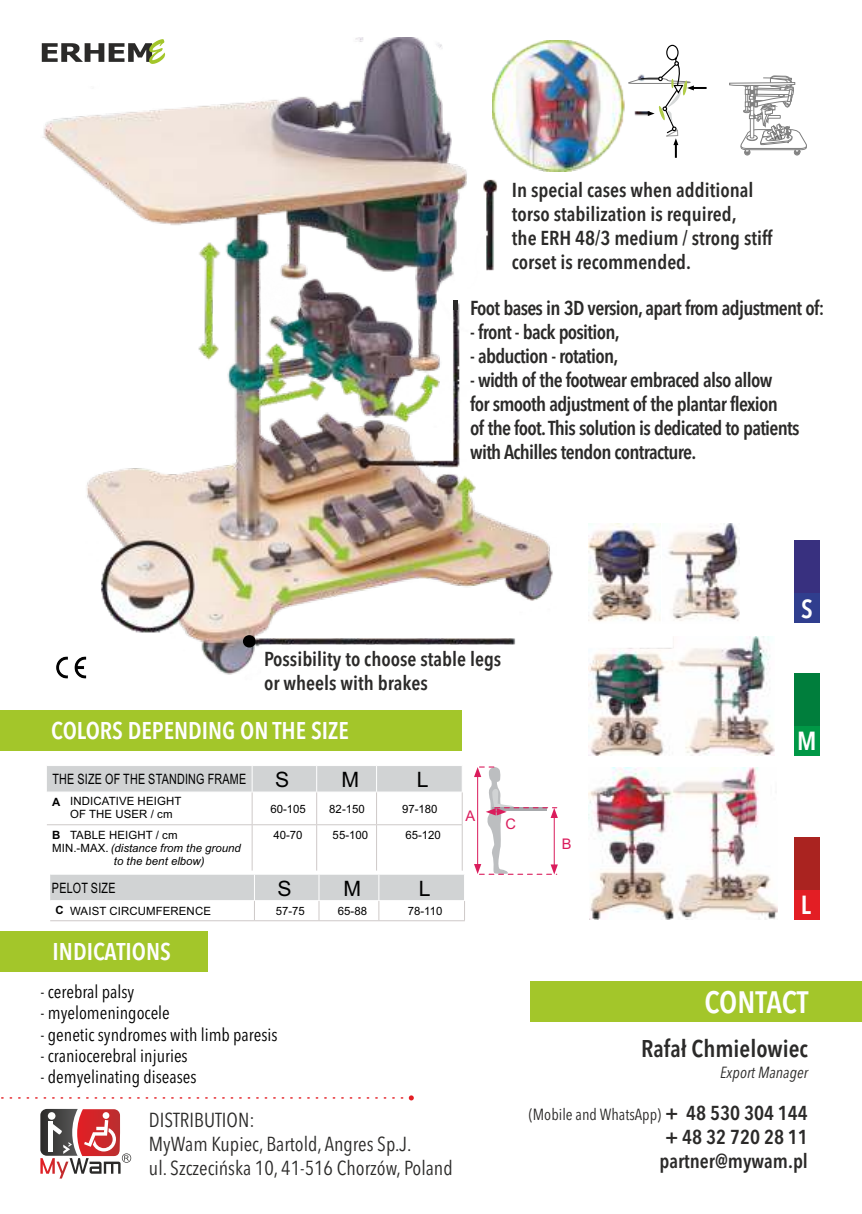
<style>
.page{position:relative;width:862px;height:1214px;background:#fff}
.page>*{position:absolute;margin:0;border:0;box-sizing:border-box;transform-origin:0 0}
.t1{font:600 condensed 30.8px "Avenir Next LT Pro";letter-spacing:-.005em;color:#fefefe}
.t2{font:600 condensed 26px "Avenir Next LT Pro";color:#fefefe}
.t3{font:600 condensed 24px "Avenir Next LT Pro";color:#fefefe}
.t4{font:600 condensed 24px "Avenir Next LT Pro";color:#2b2a29}
.t5{font:21.2px "Arial";color:#000}
.t6{font:600 condensed 20px/24px "Avenir Next LT Pro";letter-spacing:-.035em;color:#2b2a29}
.t7{font:600 condensed 20px/24px "Avenir Next LT Pro";color:#2b2a29}
.t8{font:condensed 20px/24px "Avenir Next LT Pro";color:#2b2a29}
.t9{font:condensed 18px "Avenir Next LT Pro";color:#000}
.t10{font:condensed 16px "Avenir Next LT Pro";color:#2b2a29}
.t11{font:italic condensed 16px "Avenir Next LT Pro";color:#2b2a29}
.t12{font:14.6px "Arial";color:#da1c5c}
.t13{font:14.2px "Arial";letter-spacing:.02em;color:#000;scale:.75 1}
.t14{font:11.4px/13px "Arial";letter-spacing:.01em;color:#000}
.t15{font:italic 11.4px "Arial";color:#000}
.t16{font:700 11.4px "Arial";color:#000}
.s1{font-weight:700}
.s2{font-style:normal}
.s3{font-weight:600;font-size:20px}
</style>
<div class="page">
<img style="left:668px;top:524px;width:72px;height:97px">
<img style="left:589px;top:524px;width:71px;height:98px">
<div style="left:794px;top:540px;width:26px;height:83px;background:#38307f"></div>
<div style="left:794px;top:594px;width:26px;height:29px;background:#303e8e"></div>
<img style="left:589px;top:636px;width:185px;height:119px">
<div style="left:794px;top:672px;width:26px;height:83px;background:#007e3c"></div>
<div style="left:794px;top:726px;width:26px;height:29px;background:#009846"></div>
<img style="left:589px;top:767px;width:188px;height:152px">
<div style="left:794px;top:837px;width:26px;height:82px;background:#aa2320"></div>
<div style="left:794px;top:890px;width:26px;height:29px;background:#e31e24"></div>
<div style="left:47px;top:766px;width:415px;height:25px;background:#d1d3d4"></div>
<hr style="left:252px;top:792px;width:1px;height:32px;background:#cec9c8">
<hr style="left:316px;top:792px;width:1px;height:32px;background:#cec9c8">
<hr style="left:376px;top:792px;width:1px;height:32px;background:#cec9c8">
<hr style="left:462px;top:792px;width:1px;height:32px;background:#cec9c8">
<hr style="left:47px;top:824px;width:205px;height:1px;background:#cec9c8">
<hr style="left:252px;top:824px;width:65px;height:1px;background:#cec9c8">
<hr style="left:252px;top:825px;width:1px;height:45px;background:#cec9c8">
<hr style="left:317px;top:824px;width:59px;height:1px;background:#cec9c8">
<hr style="left:316px;top:825px;width:1px;height:45px;background:#cec9c8">
<hr style="left:376px;top:824px;width:86px;height:1px;background:#cec9c8">
<hr style="left:376px;top:825px;width:1px;height:45px;background:#cec9c8">
<hr style="left:462px;top:825px;width:1px;height:45px;background:#cec9c8">
<svg style="left:50px;top:874px;width:415px;height:46px"></svg>
<hr style="left:254px;top:920px;width:65px;height:1px;background:#cec9c8">
<hr style="left:319px;top:920px;width:60px;height:1px;background:#cec9c8">
<hr style="left:379px;top:920px;width:86px;height:1px;background:#cec9c8">
<hr style="left:50px;top:920px;width:204px;height:1px;background:#cec9c8">
<svg style="left:474px;top:766px;width:84px;height:109px"></svg>
<img style="left:41px;top:37px;width:515px;height:638px">
<div style="left:243px;top:635px;width:13px;height:12px;background:#000;border-radius:50%"></div>
<img style="left:492px;top:41px;width:133px;height:131px">
<svg style="left:729px;top:76px;width:77px;height:79px"></svg>
<svg style="left:628px;top:44px;width:78px;height:114px"></svg>
<div style="left:0;top:709px;width:462px;height:41px;background:#a3c62a"></div>
<div style="left:0;top:931px;width:208px;height:41px;background:#a3c62a"></div>
<div style="left:530px;top:981px;width:332px;height:41px;background:#a3c62a"></div>
<svg style="left:40px;top:1108px;width:91px;height:70px"></svg>
<svg style="left:103px;top:1111px;width:6px;height:7px"></svg>
<svg style="left:2px;top:1095px;width:412px;height:5px"></svg>
<svg style="left:42px;top:39px;width:123px;height:25px"></svg>
<img style="left:52px;top:653px;width:43px;height:26px">
<svg style="left:453px;top:300px;width:4px;height:9px"></svg>
<p class="t7" style="left:512px;top:180px;width:262px">In special cases when additional torso stabilization is required,<br>the ERH 48/3 medium / strong stiff corset is recommended.</p>
<p class="t6" style="left:470px;top:298px;width:356px">Foot bases in 3D version, apart from adjustment of:</p>
<p class="t6" style="left:470px;top:322px;width:151px">- front - back position,</p>
<p class="t6" style="left:470px;top:346px;width:150px">- abduction - rotation,</p>
<p class="t6" style="left:470px;top:370px;width:331px">- width of the footwear embraced also allow<br>for smooth adjustment of the plantar flexion<br>of the foot.This solution is dedicated to patients with Achilles tendon contracture.</p>
<p class="t7" style="left:264px;top:649px;width:239px">Possibility to choose stable legs or wheels with brakes</p>
<p class="t3" style="left:51px;top:720px;width:299px">COLORS DEPENDING ON THE SIZE</p>
<p class="t13" style="left:53px;top:773px;width:260px">THE SIZE OF THE STANDING FRAME</p>
<p class="t5" style="left:275px;top:771px;width:16px">S</p>
<p class="t5" style="left:341px;top:771px;width:19px">M</p>
<p class="t5" style="left:417px;top:771px;width:13px">L</p>
<p class="t14" style="left:70px;top:795px;width:113px;text-indent:-18px"><span class="s1">A</span> INDICATIVE HEIGHT<br>OF THE USER / cm</p>
<p class="t14" style="left:270px;top:803px;width:37px">60-105</p>
<p class="t14" style="left:329px;top:803px;width:37px">82-150</p>
<p class="t14" style="left:402px;top:803px;width:37px">97-180</p>
<p class="t14" style="left:52px;top:829px;width:127px"><span class="s1">B</span> TABLE HEIGHT / cm</p>
<p class="t15" style="left:52px;top:843px;width:190px"><span class="s2">MIN.-MAX.</span> (distance from the ground</p>
<p class="t15" style="left:114px;top:856px;width:92px">to the bent elbow)</p>
<p class="t14" style="left:273px;top:829px;width:31px">40-70</p>
<p class="t14" style="left:333px;top:829px;width:37px">55-100</p>
<p class="t14" style="left:405px;top:829px;width:37px">65-120</p>
<p class="t5" style="left:277px;top:880px;width:16px">S</p>
<p class="t5" style="left:344px;top:880px;width:19px">M</p>
<p class="t5" style="left:419px;top:880px;width:13px">L</p>
<p class="t13" style="left:52px;top:882px;width:86px">PELOT SIZE</p>
<p class="t14" style="left:70px;top:905px;width:142px">WAIST CIRCUMFERENCE</p>
<p class="t16" style="left:55px;top:906px;width:10px">C</p>
<p class="t14" style="left:276px;top:904px;width:31px">57-75</p>
<p class="t14" style="left:338px;top:904px;width:31px">65-88</p>
<p class="t14" style="left:408px;top:904px;width:36px">78-110</p>
<p class="t3" style="left:53px;top:941px;width:120px">INDICATIONS</p>
<p class="t9" style="left:40px;top:983px;width:95px">- cerebral palsy</p>
<p class="t9" style="left:40px;top:1005px;width:131px">- myelomeningocele</p>
<p class="t9" style="left:40px;top:1026px;width:238px">- genetic syndromes with limb paresis</p>
<p class="t9" style="left:40px;top:1069px;width:157px">- demyelinating diseases</p>
<p class="t9" style="left:40px;top:1048px;width:149px">- craniocerebral injuries</p>
<p class="t8" style="left:149px;top:1109px;width:305px">DISTRIBUTION:<br>MyWam Kupiec, Bartold, Angres Sp.J.<br>ul. Szczecińska 10, 41-516 Chorzów, Poland</p>
<p class="t12" style="left:465px;top:810px;width:11px">A</p>
<p class="t12" style="left:505px;top:818px;width:12px">C</p>
<h2 class="t2" style="left:801px;top:598px;width:13px">S</h2>
<p class="t12" style="left:562px;top:837px;width:11px">B</p>
<h2 class="t2" style="left:797px;top:730px;width:21px">M</h2>
<h2 class="t2" style="left:801px;top:894px;width:12px">L</h2>
<h1 class="t1" style="left:704px;top:989px;width:106px">CONTACT</h1>
<p class="t4" style="left:641px;top:1038px;width:168px">Rafał Chmielowiec</p>
<p class="t11" style="left:720px;top:1065px;width:89px">Export Manager</p>
<p class="t10" style="left:529px;top:1107px;width:280px">(Mobile and WhatsApp) <span class="s3">+ 48 530 304 144</span></p>
<p class="t7" style="left:659px;top:1126px;width:150px">+ 48 32 720 28 11 partner@mywam.pl</p>
</div>
